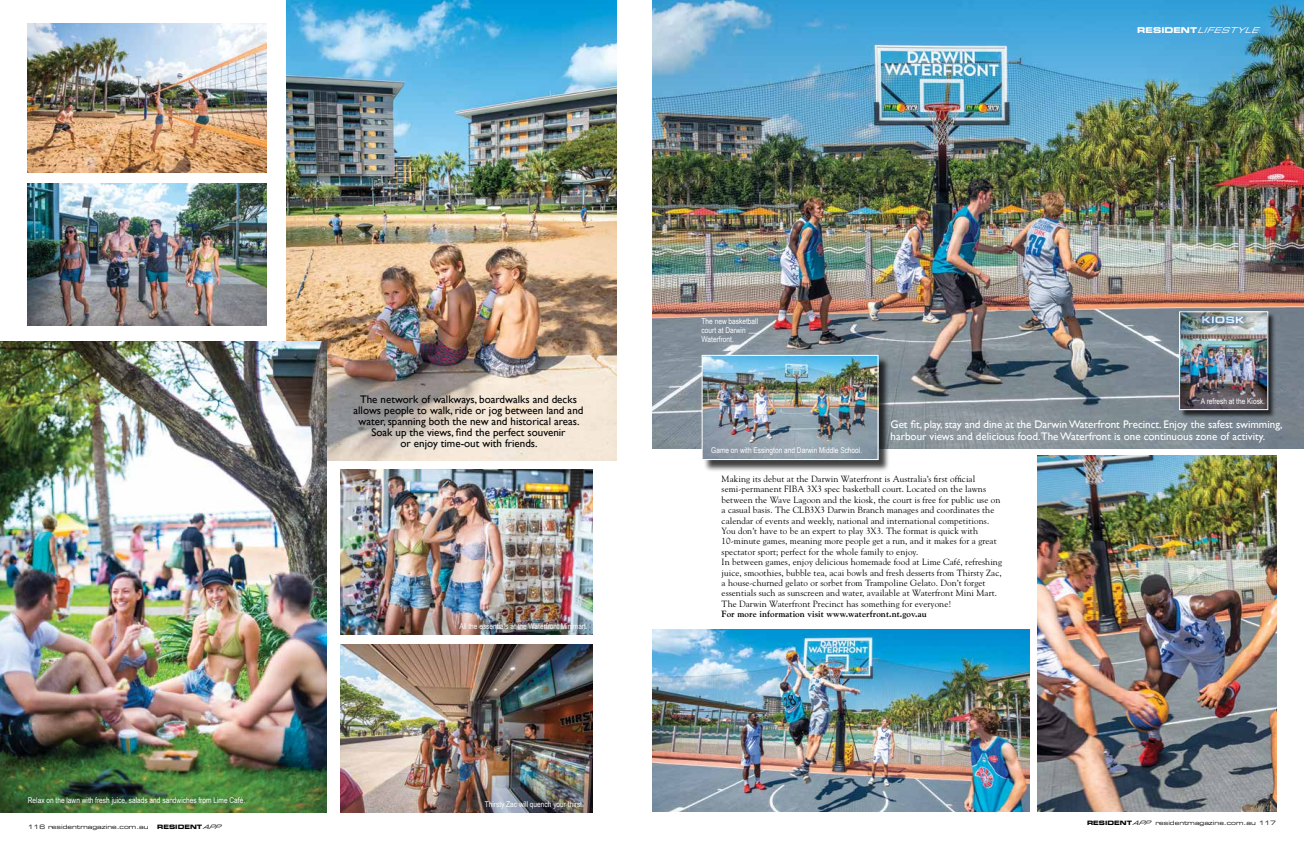
<style>
.page{position:relative;width:1304px;height:851px;background:#fff}
.page>*{position:absolute;margin:0;border:0;box-sizing:border-box;transform-origin:0 0}
.t1{font:11px/11px "Gill Sans";color:#000;text-align:center}
.t2{font:11px/12px "Gill Sans";color:#fff}
.t3{font:9px/10.4px "Goudy";letter-spacing:.01em;color:#000}
.t4{font:700 9px "Goudy";letter-spacing:.01em;color:#000}
.t5{font:8px/9px "Arial Narrow";color:#fff}
.t6{font:italic 8px "Eurostile LT Std Ex 2";color:#fff}
.t7{font:6px "Eurostile LT Std Ex 2";color:#000}
.t8{font:6px "Eurostile LT Std Bold Ex 2";color:#000}
.s1{font-family:"Eurostile LT Std Ex 2";font-style:italic}
.s2{font-family:"Eurostile LT Std Bold Ex 2";font-style:normal}
.s3{font-family:"Eurostile LT Std Bold Ex 2"}
.s4{font-style:italic}
</style>
<div class="page">
<img style="left:652px;top:629px;width:377px;height:182px">
<img style="left:652px;top:0;width:652px;height:448px">
<img style="left:286px;top:0;width:330px;height:460px">
<img style="left:0;top:342px;width:327px;height:470px">
<img style="left:28px;top:184px;width:239px;height:141px">
<img style="left:1038px;top:455px;width:238px;height:356px">
<img style="left:341px;top:469px;width:252px;height:165px">
<img style="left:28px;top:24px;width:239px;height:149px">
<img style="left:341px;top:644px;width:252px;height:168px">
<div style="left:703px;top:356px;width:187px;height:115px;background:#000;opacity:.75"></div>
<img style="left:704px;top:357px;width:172px;height:101px">
<div style="left:702px;top:355px;width:176px;height:105px;border:1px solid #fff"></div>
<div style="left:1180px;top:312px;width:97px;height:106px;background:#000;opacity:.75"></div>
<img style="left:1181px;top:313px;width:85px;height:95px">
<div style="left:1179px;top:311px;width:89px;height:99px;border:1px solid #fff"></div>
<p class="t1" style="left:354px;top:394px;width:231px">The network of walkways, boardwalks and decks allows people to walk, ride or jog between land and water, spanning both the new and historical areas.<br>Soak up the views, find the perfect souvenir<br>or enjoy time-out with friends.</p>
<p class="t5" style="left:459px;top:621px;width:130px">All the essentials at the Waterfront Minimart.</p>
<p class="t5" style="left:28px;top:795px;width:219px">Relax on the lawn with fresh juice, salads and sandwiches from Lime Café.</p>
<p class="t5" style="left:485px;top:799px;width:101px">Thirsty Zac will quench your thirst.</p>
<p class="t7" style="left:28px;top:822px;width:122px">116 residentmagazine.com.au</p>
<p class="t8" style="left:157px;top:822px;width:69px">RESIDENT<span class="s1">APP</span></p>
<p class="t6" style="left:1137px;top:25px;width:127px"><span class="s2">R E S I D E N T</span> LIFESTYLE</p>
<p class="t5" style="left:702px;top:317px;width:58px">The new basketball court at Darwin<br>Waterfront.</p>
<p class="t5" style="left:711px;top:445px;width:152px">Game on with Essington and Darwin Middle School.</p>
<p class="t5" style="left:1201px;top:396px;width:66px">A refresh at the Kiosk.</p>
<p class="t2" style="left:891px;top:418px;width:393px">Get fit, play, stay and dine at the Darwin Waterfront Precinct. Enjoy the safest swimming, harbour views and delicious food.The Waterfront is one continuous zone of activity.</p>
<p class="t3" style="left:722px;top:473px;width:282px">Making its debut at the Darwin Waterfront is Australia’s first official semi-permanent FIBA 3X3 spec basketball court. Located on the lawns between the Wave Lagoon and the kiosk, the court is free for public use on a casual basis. The CLB3X3 Darwin Branch manages and coordinates the calendar of events and weekly, national and international competitions.<br>You don’t have to be an expert to play 3X3. The format is quick with 10-minute games, meaning more people get a run, and it makes for a great spectator sport; perfect for the whole family to enjoy.<br>In between games, enjoy delicious homemade food at Lime Café, refreshing juice, smoothies, bubble tea, acai bowls and fresh desserts from Thirsty Zac, a house-churned gelato or sorbet from Trampoline Gelato. Don’t forget essentials such as sunscreen and water, available at Waterfront Mini Mart.<br>The Darwin Waterfront Precinct has something for everyone!</p>
<p class="t4" style="left:722px;top:608px;width:207px">For more information visit www.waterfront.nt.gov.au</p>
<p class="t7" style="left:1087px;top:819px;width:190px"><span class="s3">RESIDENT</span><span class="s4">APP</span> residentmagazine.com.au 117</p>
</div>
